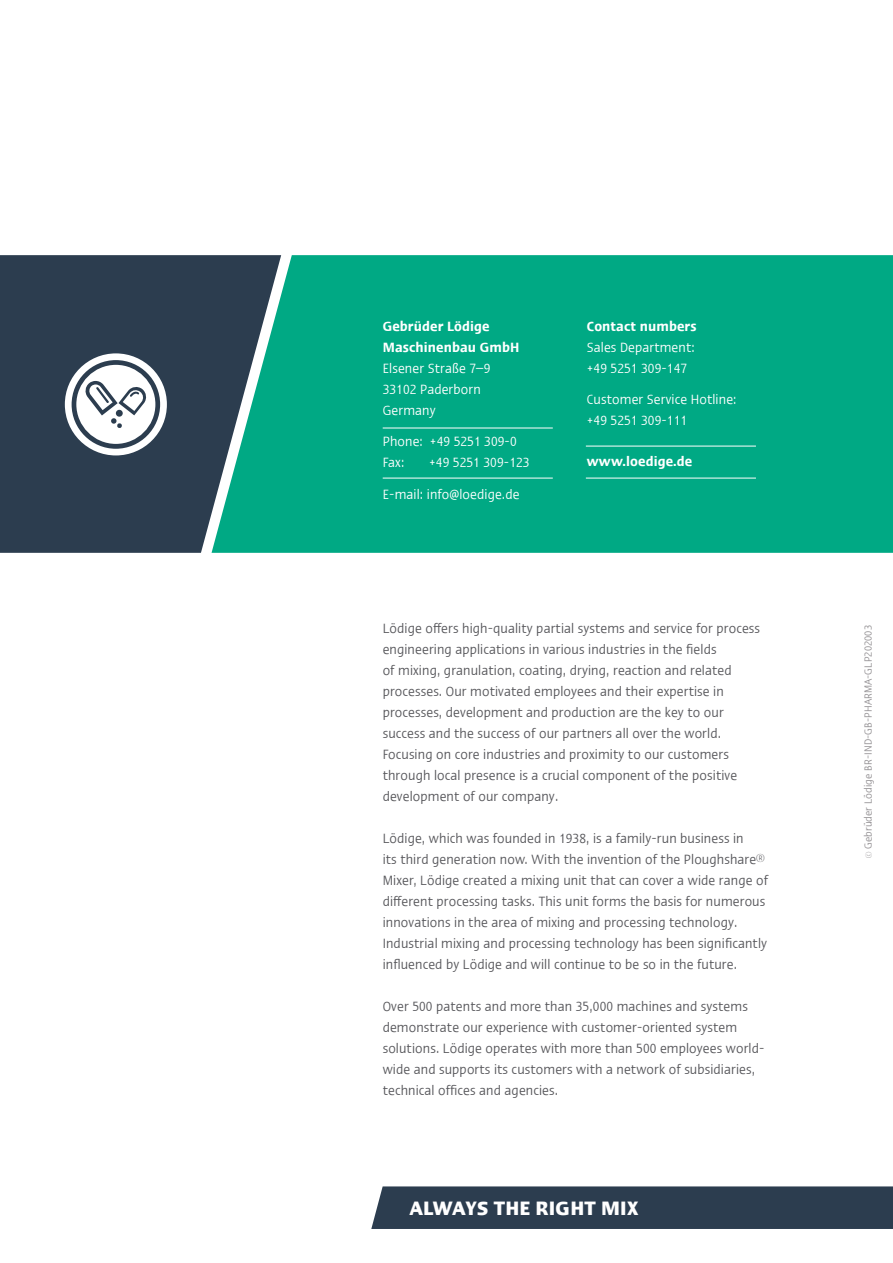
<style>
.page{position:relative;width:893px;height:1263px;background:#fff}
.page>*{position:absolute;margin:0;border:0;box-sizing:border-box;transform-origin:0 0}
.t1{font:700 condensed 19.5px "Ergo Com";letter-spacing:.01em;color:#fff}
.t2{font:condensed 13.5px/21px "Ergo Com";letter-spacing:.01em;color:#58585c}
.t3{font:condensed 13.5px/21px "Ergo Com";letter-spacing:.01em;color:#fff}
.t4{font:600 condensed 13.5px/21px "Ergo Com";letter-spacing:.01em;color:#fff}
.t5{font:condensed 10.5px "Ergo Com";letter-spacing:.01em;color:#939093}
</style>
<div class="page">
<div style="left:281px;top:255px;width:612px;height:298px;background:#00a984"></div>
<hr style="left:383px;top:428px;width:170px;height:1px;background:#fff">
<hr style="left:586px;top:446px;width:170px;height:1px;background:#fff">
<hr style="left:586px;top:478px;width:170px;height:1px;background:#fff">
<hr style="left:383px;top:478px;width:170px;height:1px;background:#fff">
<svg style="left:0;top:255px;width:281px;height:298px;background:#2f515c"></svg>
<div style="left:371px;top:1186px;width:522px;height:43px;background:#2c3d4f"></div>
<div style="left:65px;top:353px;width:102px;height:102px;background:#fff;border-radius:50%"></div>
<svg style="left:71px;top:359px;width:89px;height:90px"></svg>
<p class="t4" style="left:383px;top:314px;width:138px">Gebrüder Lödige<br>Maschinenbau GmbH</p>
<p class="t3" style="left:383px;top:357px;width:109px">Elsener Straße 7–9<br>33102 Paderborn<br>Germany</p>
<p class="t3" style="left:383px;top:430px;width:135px">Phone: +49 5251 309-0<br>Fax:</p>
<p class="t3" style="left:429px;top:451px;width:102px">+49 5251 309-123</p>
<p class="t3" style="left:383px;top:483px;width:138px">E-mail: info@loedige.de</p>
<p class="t4" style="left:587px;top:314px;width:111px">Contact numbers</p>
<p class="t3" style="left:587px;top:336px;width:109px">Sales Department: +49 5251 309-147</p>
<p class="t3" style="left:587px;top:388px;width:151px">Customer Service Hotline: +49 5251 309-111</p>
<p class="t4" style="left:587px;top:449px;width:107px">www.loedige.de</p>
<p class="t2" style="left:383px;top:617px;width:379px">Lödige offers high-quality partial systems and service for process engineering applications in various industries in the fields<br>of mixing, granulation, coating, drying, reaction and related processes. Our motivated employees and their expertise in processes, development and production are the key to our success and the success of our partners all over the world.<br>Focusing on core industries and proximity to our customers through local presence is a crucial component of the positive development of our company.</p>
<p class="t2" style="left:383px;top:827px;width:387px">Lödige, which was founded in 1938, is a family-run business in<br>its third generation now. With the invention of the Ploughshare® Mixer, Lödige created a mixing unit that can cover a wide range of different processing tasks. This unit forms the basis for numerous innovations in the area of mixing and processing technology.<br>Industrial mixing and processing technology has been significantly influenced by Lödige and will continue to be so in the future.</p>
<p class="t2" style="left:383px;top:995px;width:383px">Over 500 patents and more than 35,000 machines and systems demonstrate our experience with customer-oriented system solutions. Lödige operates with more than 500 employees world&shy;wide and supports its customers with a network of subsidiaries, technical offices and agencies.</p>
<h1 class="t1" style="left:409px;top:1193px;width:230px">ALWAYS THE RIGHT MIX</h1>
<p class="t5" style="left:860px;top:858px;width:235px;rotate:-90deg">© Gebrüder Lödige BR-IND-GB-PHARMA-GLP202003</p>
</div>
